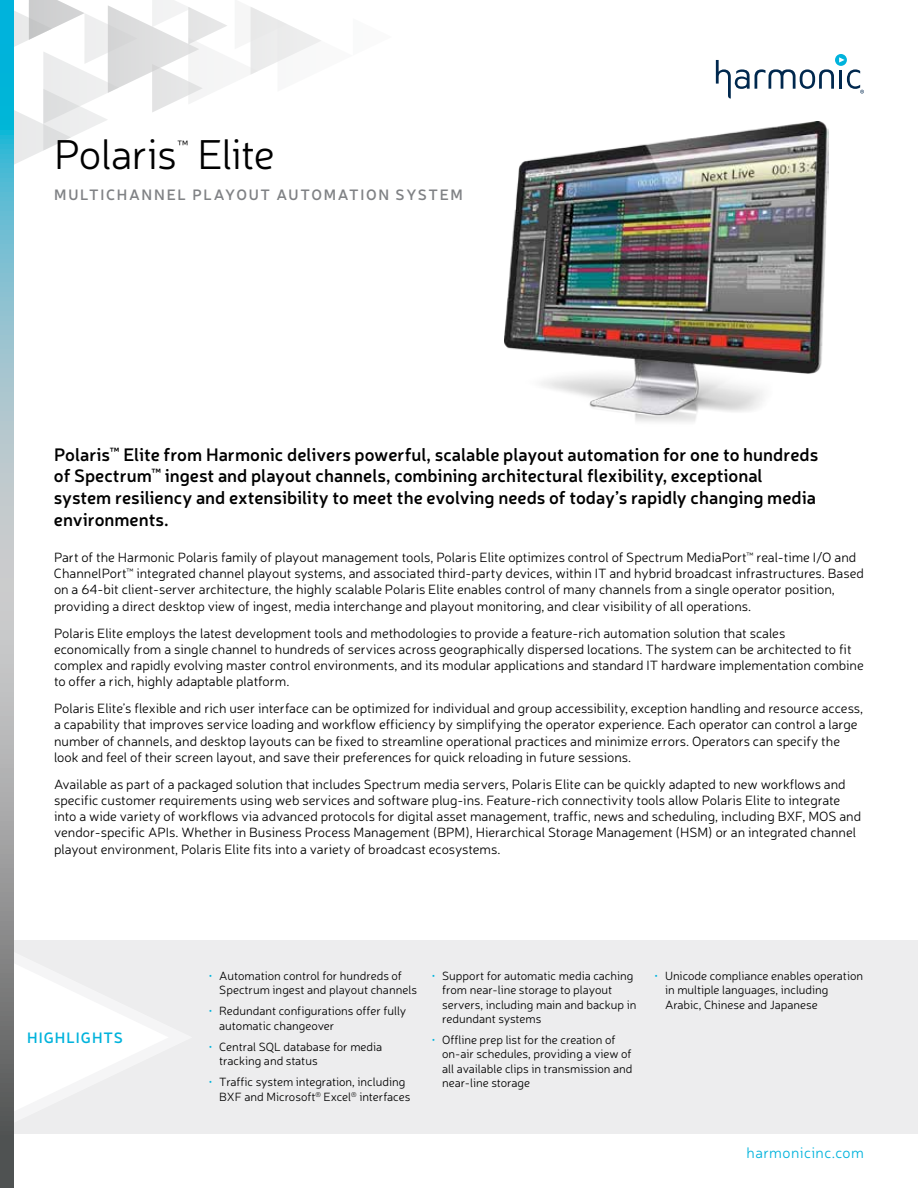
<style>
.page{position:relative;width:918px;height:1188px;background:#fff}
.page>*{position:absolute;margin:0;border:0;box-sizing:border-box;transform-origin:0 0}
.t1{font:300 42px "Neris";letter-spacing:-.02em;color:#000}
.t2{font:600 18px/21.6px "Neris";color:#000}
.t3{font:600 15px "Neris";letter-spacing:.11em;color:#808285}
.t4{font:300 15px "Neris";letter-spacing:.03em;color:#00b3dc}
.t5{font:600 15px "Neris";letter-spacing:.07em;color:#00b3dc}
.t6{font:300 13.5px/16.2px "Neris";color:#000}
.t7{font:300 12.15px "Neris";color:#000}
.t8{font:300 12px/14.4px "Neris";color:#000}
.s1{color:#00b3dc}
</style>
<div class="page">
<svg style="left:14px;top:0;width:307px;height:164px"></svg>
<svg style="left:835px;top:54px;width:12px;height:12px"></svg>
<svg style="left:716px;top:57px;width:148px;height:42px"></svg>
<div style="left:14px;top:941px;width:904px;height:193px;background:#ededee"></div>
<svg style="left:14px;top:963px;width:154px;height:148px"></svg>
<svg style="left:0;top:0;width:14px;height:1188px;background:#83a9b2"></svg>
<img style="left:504px;top:122px;width:325px;height:300px">
<h1 class="t1" style="left:54px;top:128px;width:124px">Polaris</h1>
<p class="t7" style="left:177px;top:137px;width:12px">™</p>
<h1 class="t1" style="left:197px;top:128px;width:79px">Elite</h1>
<p class="t3" style="left:54px;top:185px;width:410px">MULTICHANNEL PLAYOUT AUTOMATION SYSTEM</p>
<p class="t2" style="left:54px;top:443px;width:766px">Polaris<sup>™</sup> Elite from Harmonic delivers powerful, scalable playout automation for one to hundreds of Spectrum<sup>™</sup> ingest and playout channels, combining architectural flexibility, exceptional system resiliency and extensibility to meet the evolving needs of today’s rapidly changing media environments.</p>
<p class="t6" style="left:54px;top:549px;width:812px">Part of the Harmonic Polaris family of playout management tools, Polaris Elite optimizes control of Spectrum MediaPort<sup>™</sup> real-time I/O and ChannelPort<sup>™</sup> integrated channel playout systems, and associated third-party devices, within IT and hybrid broadcast infrastructures. Based on a 64-bit client-server architecture, the highly scalable Polaris Elite enables control of many channels from a single operator position, providing a direct desktop view of ingest, media interchange and playout monitoring, and clear visibility of all operations.</p>
<p class="t6" style="left:54px;top:624px;width:811px">Polaris Elite employs the latest development tools and methodologies to provide a feature-rich automation solution that scales economically from a single channel to hundreds of services across geographically dispersed locations. The system can be architected to fit complex and rapidly evolving master control environments, and its modular applications and standard IT hardware implementation combine to offer a rich, highly adaptable platform.</p>
<p class="t6" style="left:54px;top:700px;width:811px">Polaris Elite’s flexible and rich user interface can be optimized for individual and group accessibility, exception handling and resource access, a capability that improves service loading and workflow efficiency by simplifying the operator experience. Each operator can control a large number of channels, and desktop layouts can be fixed to streamline operational practices and minimize errors. Operators can specify the look and feel of their screen layout, and save their preferences for quick reloading in future sessions.</p>
<p class="t6" style="left:54px;top:776px;width:809px">Available as part of a packaged solution that includes Spectrum media servers, Polaris Elite can be quickly adapted to new workflows and specific customer requirements using web services and software plug-ins. Feature-rich connectivity tools allow Polaris Elite to integrate into a wide variety of workflows via advanced protocols for digital asset management, traffic, news and scheduling, including BXF, MOS and vendor-specific APIs. Whether in Business Process Management (BPM), Hierarchical Storage Management (HSM) or an integrated channel playout environment, Polaris Elite fits into a variety of broadcast ecosystems.</p>
<p class="t5" style="left:27px;top:1027px;width:98px">HIGHLIGHTS</p>
<p class="t8" style="left:219px;top:968px;width:199px;text-indent:-11px"><span class="s1">•</span> Automation control for hundreds of<br>Spectrum ingest and playout channels</p>
<p class="t8" style="left:219px;top:1004px;width:189px;text-indent:-11px"><span class="s1">•</span> Redundant configurations offer fully automatic changeover</p>
<p class="t8" style="left:219px;top:1039px;width:165px;text-indent:-11px"><span class="s1">•</span> Central SQL database for media tracking and status</p>
<p class="t8" style="left:219px;top:1075px;width:193px;text-indent:-11px"><span class="s1">•</span> Traffic system integration, including<br>BXF and Microsoft<sup>®</sup> Excel<sup>®</sup> interfaces</p>
<p class="t8" style="left:442px;top:968px;width:196px;text-indent:-11px"><span class="s1">•</span> Support for automatic media caching from near-line storage to playout servers, including main and backup in redundant systems</p>
<p class="t8" style="left:442px;top:1032px;width:192px;text-indent:-11px"><span class="s1">•</span> Offline prep list for the creation of on-air schedules, providing a view of all available clips in transmission and near-line storage</p>
<p class="t8" style="left:665px;top:968px;width:200px;text-indent:-11px"><span class="s1">•</span> Unicode compliance enables operation in multiple languages, including<br>Arabic, Chinese and Japanese</p>
<p class="t4" style="left:747px;top:1143px;width:119px">harmonicinc.com</p>
</div>
